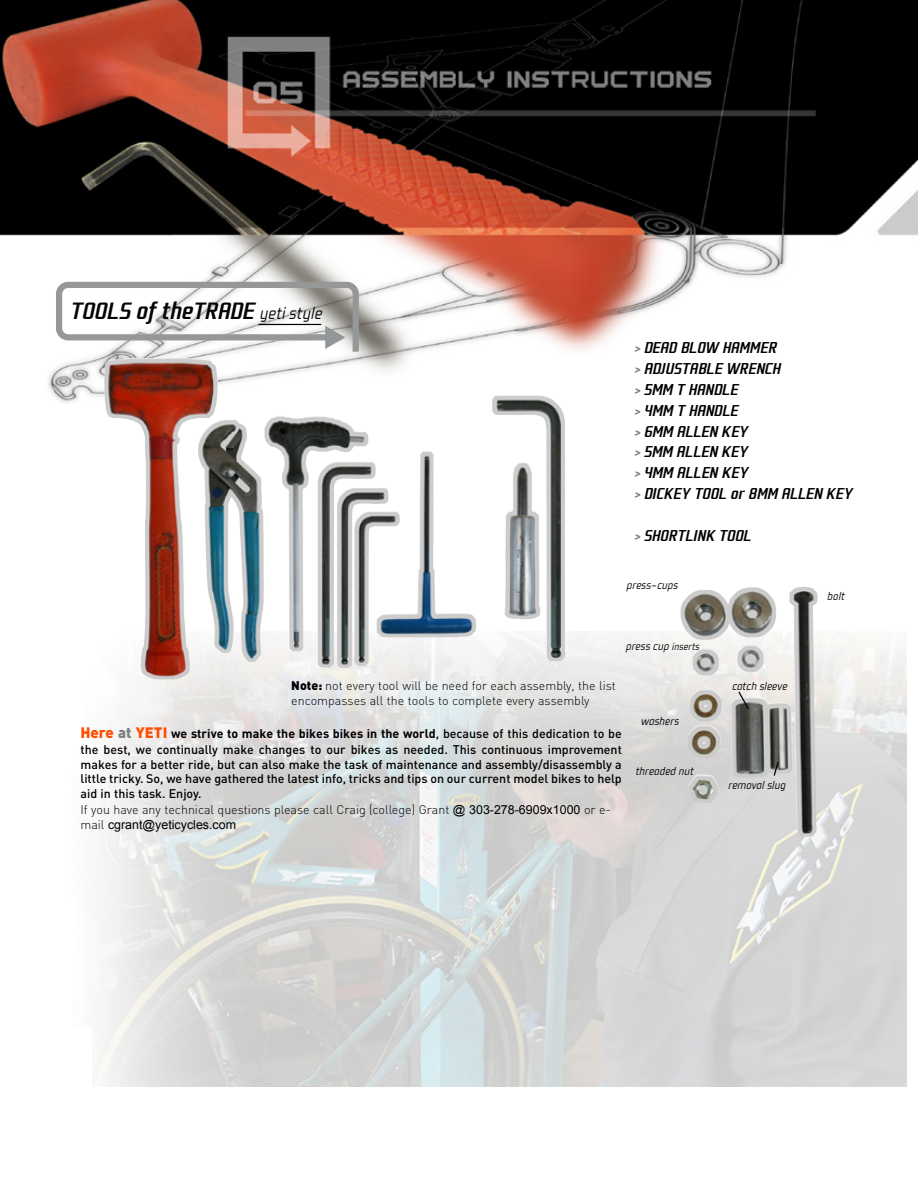
<style>
.page{position:relative;width:918px;height:1188px;background:#fff}
.page>*{position:absolute;margin:0;border:0;box-sizing:border-box;transform-origin:0 0}
.t1{font:italic 500 26.1px "Fragma";color:#040503}
.t2{font:italic 500 17.4px/20.9px "Fragma";color:#000}
.t3{font:500 12.45px/15px "DIN";color:#000}
.t4{font:300 12.45px/15px "DIN";color:#000}
.t5{font:italic 300 12.45px "Fragma";color:#000}
.t6{font:12.45px "Arial";color:#000}
.s1{font-weight:300;font-size:18.6px}
.s2{color:#808080}
.s3{font-size:11.25px}
.s4{font-weight:900}
.s5{font-weight:900;font-size:15px;color:#ff4e00}
.s6{font-weight:900;font-size:15px;color:#808080}
.s7{font-weight:700}
.s8{font-weight:300}
.s9{font-family:"Arial";font-weight:400}
.s10{font-family:"DIN";font-weight:300}
</style>
<div class="page">
<img style="left:0;top:0;width:918px;height:631px">
<svg style="left:56px;top:282px;width:303px;height:70px"></svg>
<hr style="left:258px;top:324px;width:63px;height:1px;background:#040503">
<img style="left:93px;top:631px;width:814px;height:456px">
<img style="left:132px;top:357px;width:86px;height:323px">
<div style="left:633px;top:340px;width:229px;height:218px;background:#fff"></div>
<img style="left:680px;top:586px;width:138px;height:251px">
<svg style="left:773px;top:760px;width:7px;height:17px"></svg>
<svg style="left:737px;top:690px;width:13px;height:21px"></svg>
<h1 class="t1" style="left:70px;top:297px;width:254px">TOOLS of theTRADE <span class="s1">yeti style</span></h1>
<h2 class="t2" style="left:634px;top:337px;width:220px"><span class="s2">&gt;</span> DEAD BLOW HAMMER<br><span class="s2">&gt;</span> ADJUSTABLE WRENCH<br><span class="s2">&gt;</span> 5MM T HANDLE<br><span class="s2">&gt;</span> 4MM T HANDLE<br><span class="s2">&gt;</span> 6MM ALLEN KEY<br><span class="s2">&gt;</span> 5MM ALLEN KEY<br><span class="s2">&gt;</span> 4MM ALLEN KEY<br><span class="s2">&gt;</span> DICKEY TOOL or 8MM ALLEN KEY</h2>
<h2 class="t2" style="left:634px;top:525px;width:119px"><span class="s2">&gt;</span> SHORTLINK TOOL</h2>
<p class="t5" style="left:626px;top:579px;width:53px">press-cups</p>
<p class="t5" style="left:827px;top:590px;width:19px">bolt</p>
<p class="t5" style="left:625px;top:640px;width:75px">press cup <span class="s3">inserts</span></p>
<p class="t4" style="left:291px;top:677px;width:326px"><span class="s4">Note:</span> not every tool will be need for each assembly, the list encompasses all the tools to complete every assembly</p>
<p class="t5" style="left:732px;top:680px;width:57px">catch sleeve</p>
<p class="t3" style="left:81px;top:725px;width:543px;line-height:16.2px"><span class="s5">Here</span> <span class="s6">at</span> <span class="s5">YETI</span> <span class="s7">we strive to make the bikes bikes in the world</span>, because of this dedication to be the best, we continually make changes to our bikes as needed. This continuous improvement</p>
<p class="t3" style="left:81px;top:756px;width:543px">makes for a better ride, but can also make the task of maintenance and assembly/disassembly a little tricky. So, we have gathered the latest info, tricks and tips on our current model bikes to help aid in this task. Enjoy.<br><span class="s8">If you have any technical questions please call Craig (college) Grant</span> <span class="s9">@ 303-278-6909x1000</span> <span class="s8">or e-</span></p>
<p class="t6" style="left:81px;top:816px;width:157px"><span class="s10">mail</span> cgrant@yeticycles.com</p>
<p class="t5" style="left:641px;top:715px;width:40px">washers</p>
<p class="t5" style="left:635px;top:764px;width:60px">threaded nut</p>
<p class="t5" style="left:728px;top:779px;width:59px">removal slug</p>
</div>
